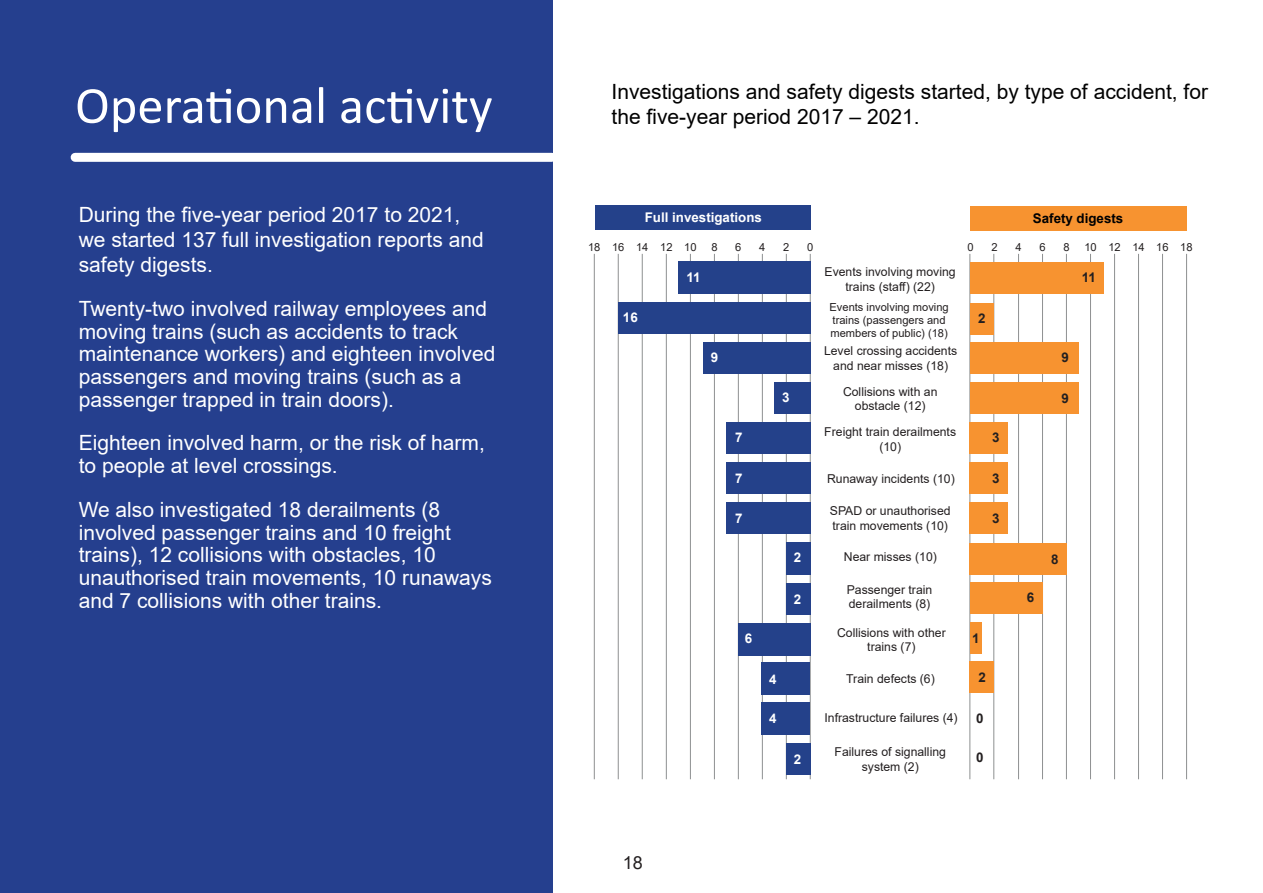
<style>
.page{position:relative;width:1263px;height:893px;background:#fff}
.page>*{position:absolute;margin:0;border:0;box-sizing:border-box;transform-origin:0 0}
.t1{font:52.5px "Calibri";color:#fff}
.t2{font:21px/22.6px "Arial";color:#fff}
.t3{font:21px/25.2px "Arial";color:#000}
.t4{font:18px "Arial";color:#231f20}
.t5{font:700 13.35px "Arial";color:#fff}
.t6{font:700 13.35px "Arial";color:#231f20}
.t7{font:700 13.35px "Arial";color:#000001}
.t8{font:12.3px/14.7px "Arial";color:#231f20;text-align:center}
.t9{font:11.1px/13.4px "Arial";color:#231f20}
</style>
<div class="page">
<div style="left:0;top:1px;width:552px;height:892px;background:#253f8e"></div>
<div style="left:75px;top:153px;width:477px;height:9px;background:#fff"></div>
<hr style="left:1114px;top:254px;width:1px;height:525px;background:#8e9091">
<hr style="left:1138px;top:254px;width:1px;height:525px;background:#8e9091">
<hr style="left:1162px;top:254px;width:1px;height:525px;background:#8e9091">
<hr style="left:1186px;top:254px;width:1px;height:525px;background:#8e9091">
<hr style="left:1090px;top:254px;width:1px;height:525px;background:#8e9091">
<hr style="left:1066px;top:254px;width:1px;height:525px;background:#8e9091">
<hr style="left:1042px;top:254px;width:1px;height:525px;background:#8e9091">
<hr style="left:1018px;top:254px;width:1px;height:525px;background:#8e9091">
<hr style="left:993px;top:254px;width:1px;height:525px;background:#8e9091">
<hr style="left:970px;top:254px;width:1px;height:525px;background:#8e9091">
<hr style="left:810px;top:254px;width:1px;height:525px;background:#8e9091">
<hr style="left:786px;top:254px;width:1px;height:525px;background:#8e9091">
<hr style="left:762px;top:254px;width:1px;height:525px;background:#8e9091">
<hr style="left:738px;top:254px;width:1px;height:525px;background:#8e9091">
<hr style="left:714px;top:254px;width:1px;height:525px;background:#8e9091">
<hr style="left:690px;top:254px;width:1px;height:525px;background:#8e9091">
<hr style="left:666px;top:254px;width:1px;height:525px;background:#8e9091">
<hr style="left:642px;top:254px;width:1px;height:525px;background:#8e9091">
<hr style="left:618px;top:254px;width:1px;height:525px;background:#8e9091">
<hr style="left:594px;top:254px;width:1px;height:525px;background:#8e9091">
<div style="left:678px;top:261px;width:132px;height:33px;background:#24418a"></div>
<div style="left:618px;top:302px;width:192px;height:32px;background:#24418a"></div>
<div style="left:595px;top:206px;width:216px;height:24px;background:#24418a"></div>
<div style="left:703px;top:342px;width:107px;height:32px;background:#24418a"></div>
<div style="left:786px;top:542px;width:24px;height:32px;background:#24418a"></div>
<div style="left:726px;top:422px;width:84px;height:32px;background:#24418a"></div>
<div style="left:761px;top:702px;width:49px;height:32px;background:#24418a"></div>
<div style="left:761px;top:663px;width:49px;height:32px;background:#24418a"></div>
<div style="left:738px;top:623px;width:72px;height:32px;background:#24418a"></div>
<div style="left:786px;top:743px;width:24px;height:32px;background:#24418a"></div>
<div style="left:786px;top:583px;width:24px;height:32px;background:#24418a"></div>
<div style="left:774px;top:382px;width:36px;height:32px;background:#24418a"></div>
<div style="left:969px;top:206px;width:217px;height:24px;background:#f79330"></div>
<div style="left:970px;top:262px;width:133px;height:32px;background:#f79330"></div>
<div style="left:970px;top:303px;width:24px;height:32px;background:#f79330"></div>
<div style="left:970px;top:342px;width:108px;height:32px;background:#f79330"></div>
<div style="left:970px;top:382px;width:109px;height:32px;background:#f79330"></div>
<div style="left:970px;top:422px;width:38px;height:32px;background:#f79330"></div>
<div style="left:726px;top:462px;width:84px;height:32px;background:#24418a"></div>
<div style="left:970px;top:462px;width:38px;height:32px;background:#f79330"></div>
<div style="left:726px;top:502px;width:84px;height:32px;background:#24418a"></div>
<div style="left:970px;top:502px;width:38px;height:32px;background:#f79330"></div>
<div style="left:970px;top:582px;width:72px;height:32px;background:#f79330"></div>
<div style="left:970px;top:661px;width:24px;height:32px;background:#f79330"></div>
<div style="left:970px;top:543px;width:97px;height:32px;background:#f79330"></div>
<div style="left:970px;top:622px;width:11px;height:32px;background:#f79330"></div>
<p class="t1" style="left:75px;top:69px;width:419px">Operational activity</p>
<p class="t3" style="left:611px;top:79px;width:598px">Investigations and safety digests started, by type of accident, for the five-year period 2017 – 2021.</p>
<p class="t2" style="left:79px;top:201px;width:407px;line-height:25.2px">During the five-year period 2017 to 2021, we started 137 full investigation reports and safety digests.</p>
<p class="t2" style="left:79px;top:297px;width:418px">Twenty-two involved railway employees and moving trains (such as accidents to track maintenance workers) and eighteen involved passengers and moving trains (such as a passenger trapped in train doors).</p>
<p class="t2" style="left:79px;top:432px;width:408px">Eighteen involved harm, or the risk of harm, to people at level crossings.</p>
<p class="t2" style="left:79px;top:498px;width:415px">We also investigated 18 derailments (8 involved passenger trains and 10 freight trains), 12 collisions with obstacles, 10 unauthorised train movements, 10 runaways and 7 collisions with other trains.</p>
<p class="t5" style="left:645px;top:208px;width:119px">Full investigations</p>
<p class="t7" style="left:1033px;top:209px;width:92px">Safety digests</p>
<p class="t9" style="left:588px;top:241px;width:110px">18 16 14 12 10</p>
<p class="t9" style="left:711px;top:241px;width:8px">8</p>
<p class="t9" style="left:735px;top:241px;width:8px">6</p>
<p class="t9" style="left:759px;top:241px;width:8px">4</p>
<p class="t9" style="left:783px;top:241px;width:8px">2</p>
<p class="t9" style="left:807px;top:241px;width:8px">0</p>
<p class="t9" style="left:967px;top:241px;width:8px">0</p>
<p class="t9" style="left:991px;top:241px;width:8px">2</p>
<p class="t9" style="left:1015px;top:241px;width:8px">4</p>
<p class="t9" style="left:1039px;top:241px;width:8px">6</p>
<p class="t9" style="left:1063px;top:241px;width:8px">8</p>
<p class="t9" style="left:1084px;top:241px;width:110px">10 12 14 16 18</p>
<p class="t5" style="left:623px;top:308px;width:16px">16</p>
<p class="t4" style="left:623px;top:850px;width:22px">18</p>
<p class="t5" style="left:686px;top:268px;width:16px">11</p>
<p class="t5" style="left:711px;top:348px;width:9px">9</p>
<p class="t5" style="left:782px;top:388px;width:9px">3</p>
<p class="t8" style="left:824px;top:264px;width:133px">Events involving moving trains (staff) (22)</p>
<p class="t6" style="left:1082px;top:268px;width:16px">11</p>
<p class="t6" style="left:978px;top:309px;width:9px">2</p>
<p class="t6" style="left:1061px;top:348px;width:9px">9</p>
<p class="t9" style="left:829px;top:300px;width:121px">Events involving moving trains (passengers and members of public) (18)</p>
<p class="t8" style="left:824px;top:343px;width:135px">Level crossing accidents and near misses (18)</p>
<p class="t8" style="left:843px;top:384px;width:96px">Collisions with an obstacle (12)</p>
<p class="t6" style="left:1061px;top:389px;width:9px">9</p>
<p class="t8" style="left:824px;top:424px;width:133px">Freight train derailments (10)</p>
<p class="t5" style="left:735px;top:428px;width:9px">7</p>
<p class="t5" style="left:735px;top:468px;width:9px">7</p>
<p class="t6" style="left:992px;top:469px;width:9px">3</p>
<p class="t5" style="left:735px;top:509px;width:9px">7</p>
<p class="t6" style="left:992px;top:509px;width:9px">3</p>
<p class="t6" style="left:992px;top:428px;width:9px">3</p>
<p class="t8" style="left:827px;top:471px;width:129px">Runaway incidents (10)</p>
<p class="t8" style="left:830px;top:503px;width:122px;text-align:left">SPAD or unauthorised train movements (10)</p>
<p class="t5" style="left:745px;top:629px;width:9px">6</p>
<p class="t5" style="left:769px;top:670px;width:9px">4</p>
<p class="t5" style="left:769px;top:709px;width:9px">4</p>
<p class="t5" style="left:794px;top:548px;width:9px">2</p>
<p class="t5" style="left:794px;top:590px;width:9px">2</p>
<p class="t5" style="left:794px;top:750px;width:9px">2</p>
<p class="t8" style="left:844px;top:550px;width:95px">Near misses (10)</p>
<p class="t8" style="left:847px;top:582px;width:87px;text-align:left">Passenger train derailments (8)</p>
<p class="t8" style="left:837px;top:625px;width:110px">Collisions with other trains (7)</p>
<p class="t8" style="left:846px;top:671px;width:90px">Train defects (6)</p>
<p class="t8" style="left:824px;top:710px;width:135px">Infrastructure failures (4)</p>
<p class="t8" style="left:834px;top:745px;width:113px">Failures of signalling system (2)</p>
<p class="t6" style="left:972px;top:629px;width:9px">1</p>
<p class="t6" style="left:978px;top:668px;width:9px">2</p>
<p class="t6" style="left:976px;top:709px;width:9px">0</p>
<p class="t6" style="left:976px;top:748px;width:9px">0</p>
<p class="t6" style="left:1027px;top:588px;width:9px">6</p>
<p class="t6" style="left:1051px;top:549px;width:9px">8</p>
</div>
